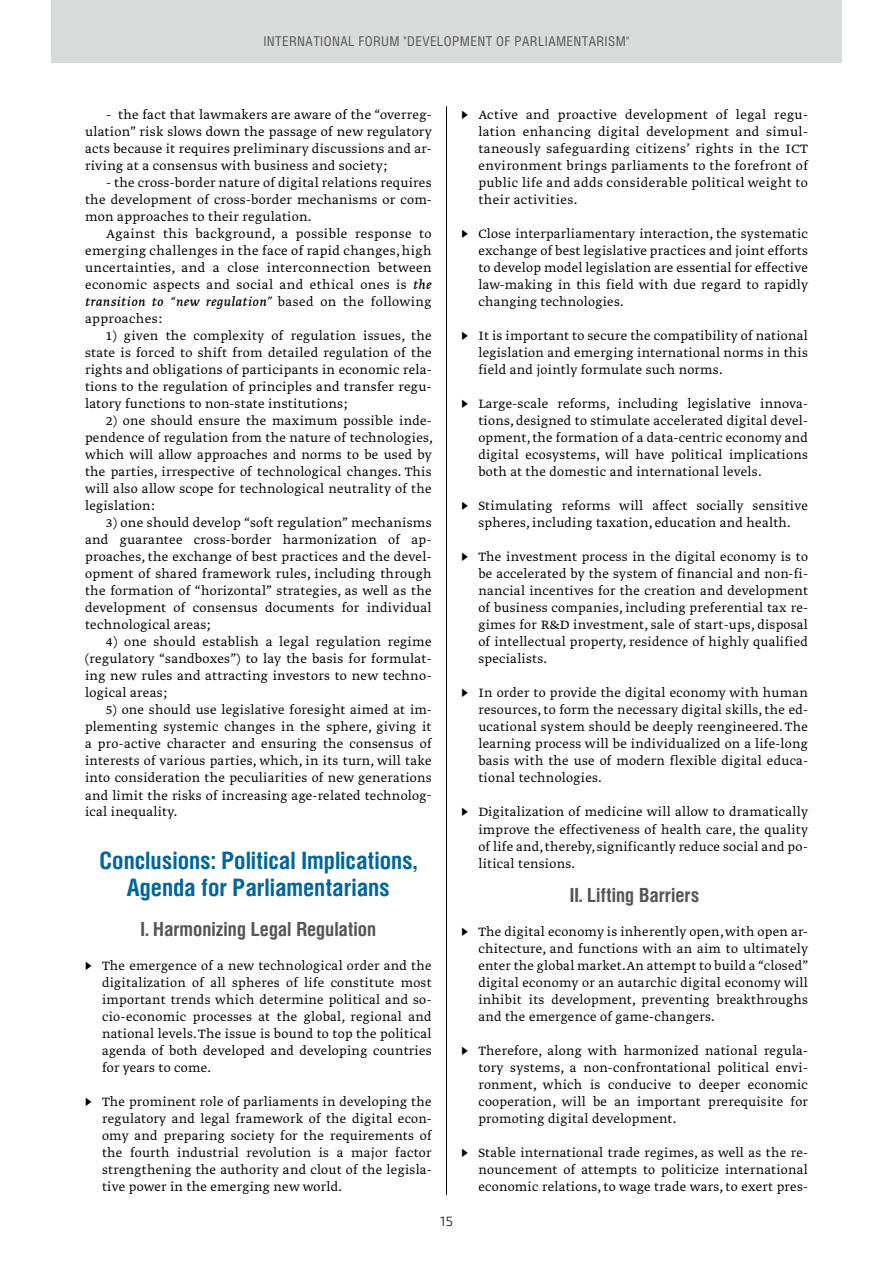
<style>
.page{position:relative;width:893px;height:1263px;background:#fff}
.page>*{position:absolute;margin:0;border:0;box-sizing:border-box;transform-origin:0 0}
.t1{font:700 24px/27px "Helios Cond";color:#00669c;text-align:center}
.t2{font:700 19.5px "Helios Cond";letter-spacing:.005em;color:#565655}
.t3{font:300 14.25px/17px "Greta Text Pro";letter-spacing:.02em;color:#000;text-align:justify}
.t4{font:13.5px "Helios Cond";letter-spacing:.03em;color:#565655}
.t5{font:300 13.5px "Exo 2";color:#000}
.s1{font-weight:400;font-style:italic}
</style>
<div class="page">
<div style="left:51px;top:0;width:791px;height:63px;background:#d9dada"></div>
<hr style="left:446px;top:106px;width:1px;height:1089px;background:#000">
<p class="t4" style="left:263px;top:33px;width:368px">INTERNATIONAL FORUM "DEVELOPMENT OF PARLIAMENTARISM"</p>
<p class="t3" style="left:85px;top:107px;width:348px;text-indent:21px">- the fact that lawmakers are aware of the “overreg&shy;ulation” risk slows down the passage of new regulatory acts because it requires preliminary discussions and ar&shy;riving at a consensus with business and society;</p>
<p class="t3" style="left:85px;top:175px;width:348px;text-indent:21px">- the cross-border nature of digital relations requires the development of cross-border mechanisms or com&shy;mon approaches to their regulation.</p>
<p class="t3" style="left:85px;top:226px;width:348px;text-indent:21px">Against this background, a possible response to emerging challenges in the face of rapid changes, high uncertainties, and a close interconnection between economic aspects and social and ethical ones is <span class="s1">the transition to “new regulation”</span> based on the following approaches:</p>
<p class="t3" style="left:85px;top:328px;width:348px;text-indent:21px">1) given the complexity of regulation issues, the state is forced to shift from detailed regulation of the rights and obligations of participants in economic rela&shy;tions to the regulation of principles and transfer regu&shy;latory functions to non-state institutions;</p>
<p class="t3" style="left:85px;top:413px;width:349px;text-indent:21px">2) one should ensure the maximum possible inde&shy;pendence of regulation from the nature of technologies, which will allow approaches and norms to be used by the parties, irrespective of technological changes. This will also allow scope for technological neutrality of the legislation:</p>
<p class="t3" style="left:85px;top:515px;width:348px;text-indent:21px">3) one should develop “soft regulation” mechanisms and guarantee cross-border harmonization of ap&shy;proaches, the exchange of best practices and the devel&shy;opment of shared framework rules, including through the formation of “horizontal” strategies, as well as the development of consensus documents for individual technological areas;</p>
<p class="t3" style="left:85px;top:634px;width:348px;text-indent:21px">4) one should establish a legal regulation regime (regulatory “sandboxes”) to lay the basis for formulat&shy;ing new rules and attracting investors to new techno&shy;logical areas;</p>
<p class="t3" style="left:85px;top:702px;width:348px;text-indent:21px">5) one should use legislative foresight aimed at im&shy;plementing systemic changes in the sphere, giving it a pro-active character and ensuring the consensus of interests of various parties, which, in its turn, will take into consideration the peculiarities of new generations and limit the risks of increasing age-related technolog&shy;ical inequality.</p>
<h1 class="t1" style="left:100px;top:846px;width:319px">Conclusions: Political Implications,<br>Agenda for Parliamentarians</h1>
<h2 class="t2" style="left:140px;top:917px;width:237px">I. Harmonizing Legal Regulation</h2>
<p class="t3" style="left:102px;top:957px;width:331px;text-indent:-17px">▶ The emergence of a new technological order and the digitalization of all spheres of life constitute most important trends which determine political and so&shy;cio-economic processes at the global, regional and national levels. The issue is bound to top the political agenda of both developed and developing countries for years to come.</p>
<p class="t3" style="left:102px;top:1093px;width:331px;text-indent:-17px">▶ The prominent role of parliaments in developing the regulatory and legal framework of the digital econ&shy;omy and preparing society for the requirements of the fourth industrial revolution is a major factor strengthening the authority and clout of the legisla&shy;tive power in the emerging new world.</p>
<p class="t5" style="left:440px;top:1213px;width:14px">15</p>
<p class="t3" style="left:478px;top:107px;width:331px;text-indent:-17px">▶ Active and proactive development of legal regu&shy;lation enhancing digital development and simul&shy;taneously safeguarding citizens’ rights in the ICT environment brings parliaments to the forefront of public life and adds considerable political weight to their activities.</p>
<p class="t3" style="left:478px;top:226px;width:331px;text-indent:-17px">▶ Close interparliamentary interaction, the systematic exchange of best legislative practices and joint efforts to develop model legislation are essential for effective law-making in this field with due regard to rapidly changing technologies.</p>
<p class="t3" style="left:478px;top:328px;width:331px;text-indent:-17px">▶ It is important to secure the compatibility of national legislation and emerging international norms in this field and jointly formulate such norms.</p>
<p class="t3" style="left:478px;top:396px;width:331px;text-indent:-17px">▶ Large-scale reforms, including legislative innova&shy;tions, designed to stimulate accelerated digital devel&shy;opment, the formation of a data-centric economy and digital ecosystems, will have political implications both at the domestic and international levels.</p>
<p class="t3" style="left:461px;top:498px;width:348px;text-align:center">▶ Stimulating reforms will affect socially sensitive spheres, including taxation, education and health.</p>
<p class="t3" style="left:478px;top:549px;width:331px;text-indent:-17px">▶ The investment process in the digital economy is to be accelerated by the system of financial and non-fi&shy;nancial incentives for the creation and development of business companies, including preferential tax re&shy;gimes for R&amp;D investment, sale of start-ups, disposal of intellectual property, residence of highly qualified specialists.</p>
<p class="t3" style="left:478px;top:685px;width:331px;text-indent:-17px">▶ In order to provide the digital economy with human resources, to form the necessary digital skills, the ed&shy;ucational system should be deeply reengineered. The learning process will be individualized on a life-long basis with the use of modern flexible digital educa&shy;tional technologies.</p>
<p class="t3" style="left:478px;top:804px;width:331px;text-indent:-17px">▶ Digitalization of medicine will allow to dramatically improve the effectiveness of health care, the quality of life and, thereby, significantly reduce social and po&shy;litical tensions.</p>
<h2 class="t2" style="left:570px;top:883px;width:131px">II. Lifting Barriers</h2>
<p class="t3" style="left:478px;top:923px;width:331px;text-indent:-17px">▶ The digital economy is inherently open, with open ar&shy;chitecture, and functions with an aim to ultimately enter the global market. An attempt to build a “closed” digital economy or an autarchic digital economy will inhibit its development, preventing breakthroughs and the emergence of game-changers.</p>
<p class="t3" style="left:478px;top:1042px;width:331px;text-indent:-17px">▶ Therefore, along with harmonized national regula&shy;tory systems, a non-confrontational political envi&shy;ronment, which is conducive to deeper economic cooperation, will be an important prerequisite for promoting digital development.</p>
<p class="t3" style="left:478px;top:1144px;width:331px;text-indent:-17px">▶ Stable international trade regimes, as well as the re&shy;nouncement of attempts to politicize international economic relations, to wage trade wars, to exert pres-</p>
</div>
